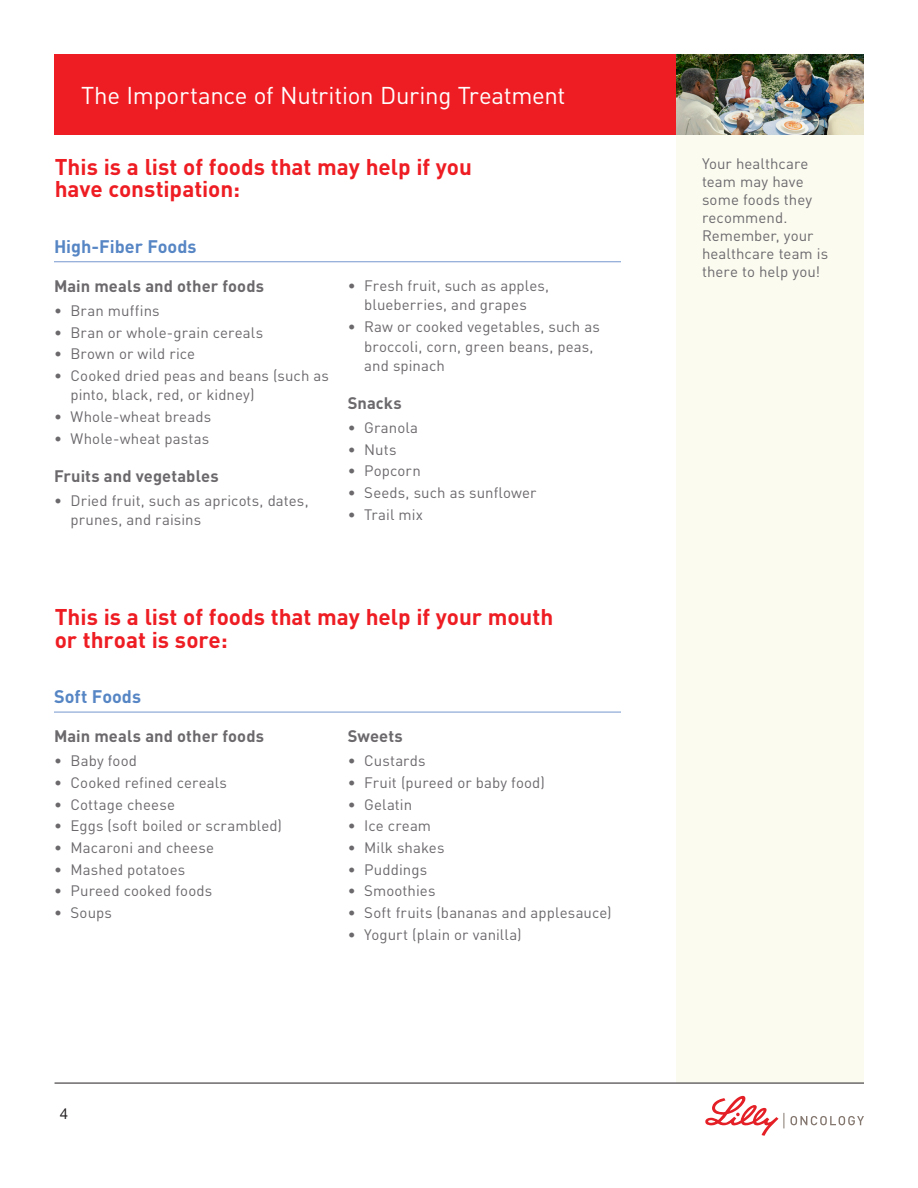
<style>
.page{position:relative;width:918px;height:1188px;background:#fff}
.page>*{position:absolute;margin:0;border:0;box-sizing:border-box;transform-origin:0 0}
.headline{font:24px "DINOT";letter-spacing:-.01em;color:#fff}
.NC_subhead{font:700 22.5px/22.5px "DINOT";color:#ee1d23}
.NC_bullet_tight_subh{font:700 18px "DINOT";color:#5786c5}
.NC_bullet_tight_subh-2{font:700 16.5px "DINOT";letter-spacing:.005em;color:#6c696d}
.NC_bullet_tight{font:15px/19.5px "DINOT";letter-spacing:.01em;color:#6c696d}
.DIN_sidebar_copy{font:15px/18px "DINOT";letter-spacing:.005em;color:#6c696d}
.t1{font:15px "Helvetica Neue LT Std";color:#231f20}
</style>
<div class="page">
<div style="left:676px;top:135px;width:187px;height:948px;background:#fcfbf0"></div>
<div style="left:54px;top:54px;width:809px;height:81px;background:#ee1d23"></div>
<hr style="left:55px;top:1083px;width:809px;height:1px;background:#231f20">
<hr style="left:54px;top:261px;width:567px;height:1px;background:#86a3d4">
<img style="left:676px;top:54px;width:187px;height:81px">
<hr style="left:54px;top:712px;width:567px;height:1px;background:#86a3d4">
<svg style="left:705px;top:1095px;width:159px;height:41px"></svg>
<p class="headline" style="left:81px;top:80px;width:486px">The Importance of Nutrition During Treatment</p>
<p class="NC_subhead" style="left:55px;top:155px;width:419px">This is a list of foods that may help if you have constipation:</p>
<p class="NC_bullet_tight_subh" style="left:54px;top:234px;width:144px">High-Fiber Foods</p>
<p class="NC_bullet_tight_subh-2" style="left:54px;top:275px;width:212px">Main meals and other foods</p>
<p class="NC_bullet_tight" style="left:54px;top:301px;width:107px">• Bran muffins</p>
<p class="NC_bullet_tight" style="left:54px;top:322px;width:211px">• Bran or whole-grain cereals</p>
<p class="NC_bullet_tight" style="left:54px;top:344px;width:143px">• Brown or wild rice</p>
<p class="NC_bullet_tight" style="left:71px;top:365px;width:260px;text-indent:-17px">• Cooked dried peas and beans (such as pinto, black, red, or kidney)</p>
<p class="NC_bullet_tight" style="left:54px;top:407px;width:159px">• Whole-wheat breads</p>
<p class="NC_bullet_tight" style="left:54px;top:428px;width:157px">• Whole-wheat pastas</p>
<p class="NC_bullet_tight_subh-2" style="left:54px;top:465px;width:166px">Fruits and vegetables</p>
<p class="NC_bullet_tight" style="left:71px;top:490px;width:240px;text-indent:-17px">• Dried fruit, such as apricots, dates, prunes, and raisins</p>
<p class="NC_bullet_tight" style="left:348px;top:276px;width:203px;text-align:center">• Fresh fruit, such as apples, blueberries, and grapes</p>
<p class="NC_bullet_tight" style="left:364px;top:317px;width:237px;text-indent:-17px">• Raw or cooked vegetables, such as broccoli, corn, green beans, peas, and spinach</p>
<p class="NC_bullet_tight_subh-2" style="left:348px;top:393px;width:55px">Snacks</p>
<p class="NC_bullet_tight" style="left:348px;top:418px;width:72px">• Granola</p>
<p class="NC_bullet_tight" style="left:348px;top:439px;width:50px">• Nuts</p>
<p class="NC_bullet_tight" style="left:348px;top:461px;width:75px">• Popcorn</p>
<p class="NC_bullet_tight" style="left:348px;top:483px;width:190px">• Seeds, such as sunflower</p>
<p class="NC_bullet_tight" style="left:348px;top:504px;width:77px">• Trail mix</p>
<p class="NC_subhead" style="left:55px;top:605px;width:500px">This is a list of foods that may help if your mouth or throat is sore:</p>
<p class="NC_bullet_tight_subh" style="left:54px;top:685px;width:89px">Soft Foods</p>
<p class="NC_bullet_tight_subh-2" style="left:54px;top:726px;width:212px">Main meals and other foods</p>
<p class="NC_bullet_tight" style="left:54px;top:751px;width:85px">• Baby food</p>
<p class="NC_bullet_tight" style="left:54px;top:773px;width:175px">• Cooked refined cereals</p>
<p class="NC_bullet_tight" style="left:54px;top:794px;width:123px">• Cottage cheese</p>
<p class="NC_bullet_tight" style="left:54px;top:816px;width:230px">• Eggs (soft boiled or scrambled)</p>
<p class="NC_bullet_tight" style="left:54px;top:838px;width:162px">• Macaroni and cheese</p>
<p class="NC_bullet_tight" style="left:54px;top:859px;width:133px">• Mashed potatoes</p>
<p class="NC_bullet_tight" style="left:54px;top:881px;width:160px">• Pureed cooked foods</p>
<p class="NC_bullet_tight" style="left:54px;top:902px;width:59px">• Soups</p>
<p class="t1" style="left:60px;top:1105px;width:10px">4</p>
<p class="NC_bullet_tight_subh-2" style="left:348px;top:726px;width:57px">Sweets</p>
<p class="NC_bullet_tight" style="left:348px;top:751px;width:79px">• Custards</p>
<p class="NC_bullet_tight" style="left:348px;top:773px;width:199px">• Fruit (pureed or baby food)</p>
<p class="NC_bullet_tight" style="left:348px;top:794px;width:66px">• Gelatin</p>
<p class="NC_bullet_tight" style="left:348px;top:816px;width:85px">• Ice cream</p>
<p class="NC_bullet_tight" style="left:348px;top:838px;width:98px">• Milk shakes</p>
<p class="NC_bullet_tight" style="left:348px;top:859px;width:81px">• Puddings</p>
<p class="NC_bullet_tight" style="left:348px;top:881px;width:89px">• Smoothies</p>
<p class="NC_bullet_tight" style="left:348px;top:902px;width:265px">• Soft fruits (bananas and applesauce)</p>
<p class="NC_bullet_tight" style="left:348px;top:924px;width:175px">• Yogurt (plain or vanilla)</p>
<p class="DIN_sidebar_copy" style="left:702px;top:154px;width:128px">Your healthcare team may have some foods they recommend.<br>Remember, your healthcare team is there to help you!</p>
</div>
